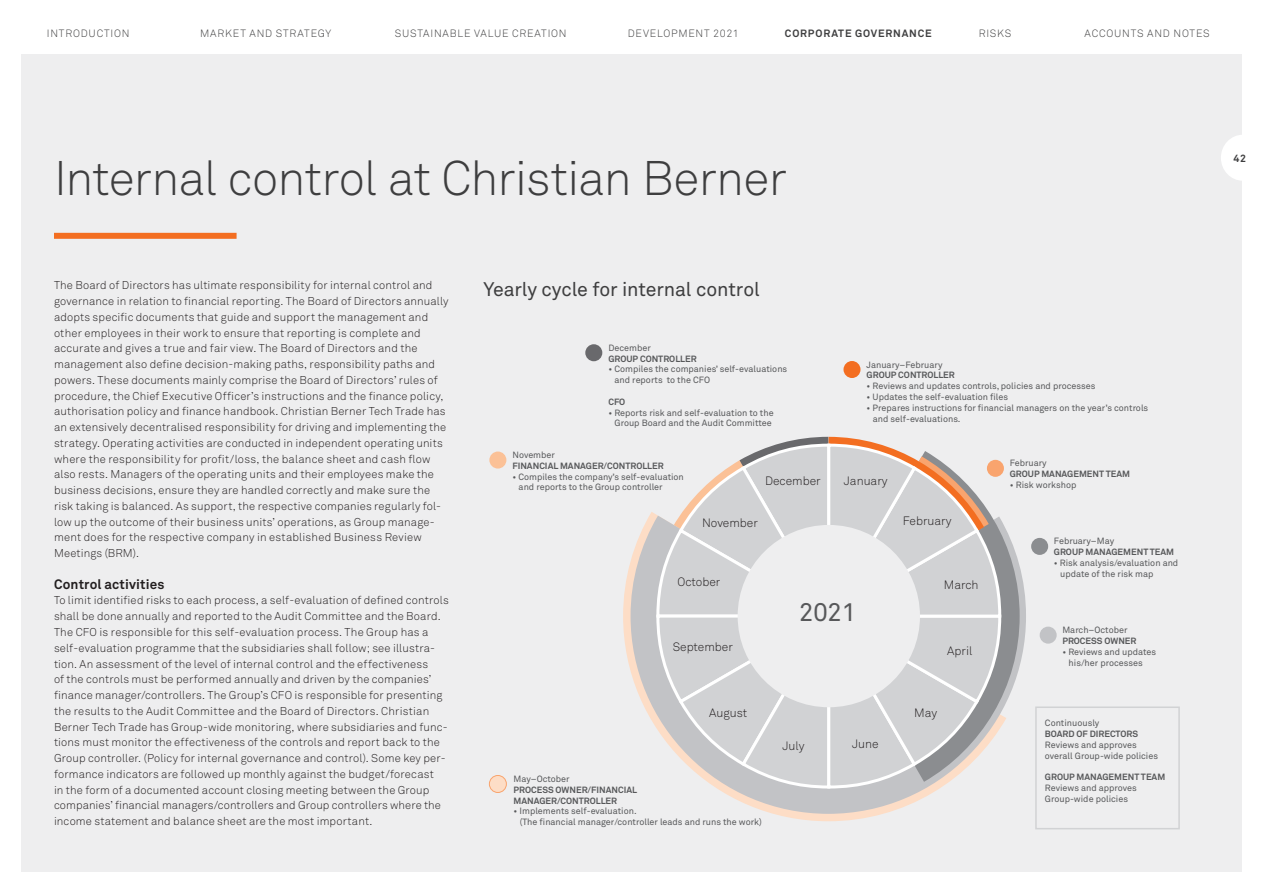
<style>
.page{position:relative;width:1263px;height:893px;background:#fff}
.page>*{position:absolute;margin:0;border:0;box-sizing:border-box;transform-origin:0 0}
.F_07_Huvudrubrik{font:48px "Akkurat Light Pro";letter-spacing:-.02em;color:#3e3e3f}
.t1{font:25.5px "Akkurat Pro";color:#57585a}
.F_08_b_Mellanrubrik{font:19.5px "Akkurat Pro";letter-spacing:-.005em;color:#3e3e3f}
.F_03_Mell_1{font:700 13.5px "Akkurat Pro";letter-spacing:.01em;color:#231f20}
.t2{font:12px "Akkurat Light Pro";color:#231f20}
.F_01_Bröd_u_indrag{font:11.25px/15.8px "Akkurat Light Pro";letter-spacing:.01em;color:#231f20}
.t3{font:10.5px "Akkurat Light Pro";letter-spacing:.075em;color:#3e3e3f}
.F_22_Navigering_AKTI{font:700 10.5px "Akkurat Pro";letter-spacing:.075em;color:#3e3e3f}
.t4{font:9px/10.8px "Akkurat Pro";color:#57585a}
.t5{font:700 9px/10.8px "Akkurat Pro";color:#57585a}
.t6{font:9px/10.8px "Akkurat Pro";color:#57585a}
.s1{font-weight:400}
.s2{font-weight:700}
.s3{font-style:inherit}
</style>
<div class="page">
<div style="left:21px;top:54px;width:1221px;height:818px;background:#eeeeef"></div>
<svg style="left:623px;top:512px;width:258px;height:309px"></svg>
<svg style="left:630px;top:516px;width:396px;height:298px"></svg>
<svg style="left:1003px;top:465px;width:17px;height:317px"></svg>
<div style="left:489px;top:775px;width:17px;height:17px;background:#fdddc6;border-radius:50%"></div>
<div style="left:489px;top:775px;width:18px;height:18px;border:1px solid #f9a46e;border-radius:50%"></div>
<div style="left:1040px;top:627px;width:17px;height:17px;background:#c2c3c6;border-radius:50%"></div>
<div style="left:1031px;top:538px;width:17px;height:17px;background:#8b8d90;border-radius:50%"></div>
<div style="left:843px;top:361px;width:17px;height:17px;background:#f36e21;border-radius:50%"></div>
<div style="left:489px;top:452px;width:17px;height:17px;background:#fbc197;border-radius:50%"></div>
<div style="left:585px;top:344px;width:17px;height:17px;background:#69696c;border-radius:50%"></div>
<svg style="left:655px;top:437px;width:348px;height:353px"></svg>
<div style="left:738px;top:525px;width:182px;height:182px;background:#eeeeef;border-radius:50%"></div>
<div style="left:1035px;top:706px;width:145px;height:123px;border:2px solid #d1d2d4"></div>
<div style="left:54px;top:233px;width:183px;height:6px;background:#f36e21"></div>
<svg style="left:1221px;top:135px;width:21px;height:46px"></svg>
<p class="t3" style="left:47px;top:27px;width:84px">INTRODUCTION</p>
<p class="t3" style="left:200px;top:27px;width:133px">MARKET AND STRATEGY</p>
<p class="t3" style="left:395px;top:27px;width:173px">SUSTAINABLE VALUE CREATION</p>
<p class="t3" style="left:628px;top:27px;width:113px">DEVELOPMENT 2021</p>
<p class="t3" style="left:979px;top:27px;width:34px">RISKS</p>
<p class="t3" style="left:1084px;top:27px;width:127px">ACCOUNTS AND NOTES</p>
<p class="F_22_Navigering_AKTI" style="left:785px;top:27px;width:148px">CORPORATE GOVERNANCE</p>
<p class="F_07_Huvudrubrik" style="left:54px;top:150px;width:734px">Internal control at Christian Berner</p>
<p class="F_01_Bröd_u_indrag" style="left:54px;top:278px;width:396px">The Board of Directors has ultimate responsibility for internal control and governance in relation to financial reporting. The Board of Directors annually adopts specific documents that guide and support the management and other employees in their work to ensure that reporting is complete and accurate and gives a true and fair view. The Board of Directors and the management also define decision-making paths, responsibility paths and powers. These documents mainly comprise the Board of Directors’ rules of procedure, the Chief Executive Officer’s instructions and the finance policy, authorisation policy and finance handbook. Christian Berner Tech Trade has an extensively decentralised responsibility for driving and implementing the strategy. Operating activities are conducted in independent operating units where the responsibility for profit/loss, the balance sheet and cash flow also rests. Managers of the operating units and their employees make the business decisions, ensure they are handled correctly and make sure the risk taking is balanced. As support, the respective companies regularly fol&shy;low up the outcome of their business units’ operations, as Group manage&shy;ment does for the respective company in established Business Review Meetings (BRM).</p>
<p class="F_03_Mell_1" style="left:54px;top:576px;width:112px">Control activities</p>
<p class="F_01_Bröd_u_indrag" style="left:54px;top:593px;width:396px">To limit identified risks to each process, a self-evaluation of defined controls shall be done annually and reported to the Audit Committee and the Board.<br>The CFO is responsible for this self-evaluation process. The Group has a self-evaluation programme that the subsidiaries shall follow; see illustra&shy;tion. An assessment of the level of internal control and the effectiveness<br>of the controls must be performed annually and driven by the companies’ finance manager/controllers. The Group’s CFO is responsible for presenting the results to the Audit Committee and the Board of Directors. Christian Berner Tech Trade has Group-wide monitoring, where subsidiaries and func&shy;tions must monitor the effectiveness of the controls and report back to the Group controller. (Policy for internal governance and control). Some key per&shy;formance indicators are followed up monthly against the budget/forecast<br>in the form of a documented account closing meeting between the Group companies’ financial managers/controllers and Group controllers where the income statement and balance sheet are the most important.</p>
<p class="F_08_b_Mellanrubrik" style="left:483px;top:278px;width:278px">Yearly cycle for internal control</p>
<p class="t5" style="left:608px;top:342px;width:90px"><span class="s1">December<br></span>GROUP CONTROLLER</p>
<p class="t4" style="left:615px;top:364px;width:174px;text-indent:-6px">• Compiles the companies’ self-evaluations and reports to the CFO</p>
<p class="t5" style="left:608px;top:396px;width:18px">CFO</p>
<p class="t4" style="left:608px;top:407px;width:167px;text-align:center">• Reports risk and self-evaluation to the<br>Group Board and the Audit Committee</p>
<p class="t5" style="left:512px;top:450px;width:153px"><span class="s1">November<br></span>FINANCIAL MANAGER/CONTROLLER</p>
<p class="t4" style="left:519px;top:471px;width:167px;text-indent:-6px">• Compiles the company’s self-evaluation and reports to the Group controller</p>
<p class="t2" style="left:765px;top:474px;width:57px">December</p>
<p class="t2" style="left:702px;top:516px;width:57px">November</p>
<p class="t2" style="left:677px;top:574px;width:44px">October</p>
<p class="t6" style="left:867px;top:359px;width:90px">January–February<br><span class="s2">GROUP CONTROLLER</span></p>
<p class="t4" style="left:867px;top:381px;width:230px">• Reviews and updates controls, policies and processes</p>
<p class="t4" style="left:867px;top:392px;width:143px">• Updates the self-evaluation files</p>
<p class="t4" style="left:873px;top:402px;width:277px;text-indent:-6px">• Prepares instructions for financial managers on the year’s controls and self-evaluations.</p>
<p class="t5" style="left:1010px;top:458px;width:122px"><span class="s1">February<br></span>GROUP MANAGEMENT TEAM</p>
<p class="t4" style="left:1010px;top:480px;width:68px">• Risk workshop</p>
<p class="t2" style="left:844px;top:474px;width:45px">January</p>
<p class="t2" style="left:903px;top:514px;width:50px">February</p>
<p class="t2" style="left:944px;top:577px;width:36px">March</p>
<p class="t5" style="left:1054px;top:536px;width:122px"><span class="s1">February–May<br></span>GROUP MANAGEMENT TEAM</p>
<p class="t4" style="left:1060px;top:558px;width:120px;text-indent:-6px">• Risk analysis/evaluation and update of the risk map</p>
<p class="t2" style="left:673px;top:639px;width:62px">September</p>
<p class="t1" style="left:799px;top:598px;width:59px">2021</p>
<p class="t2" style="left:709px;top:705px;width:39px">August</p>
<p class="t5" style="left:513px;top:773px;width:125px"><span class="s1">May–October<br></span>PROCESS OWNER/FINANCIAL<br>MANAGER/CONTROLLER</p>
<p class="t4" style="left:520px;top:806px;width:244px;text-indent:-6px">• Implements self-evaluation.<br>(The financial manager/controller leads and runs the work)</p>
<p class="t2" style="left:782px;top:738px;width:24px">July</p>
<p class="t2" style="left:852px;top:736px;width:28px">June</p>
<p class="t2" style="left:947px;top:643px;width:27px">April</p>
<p class="t2" style="left:914px;top:705px;width:24px">May</p>
<p class="t6" style="left:1062px;top:625px;width:76px">March–October<br><span class="s2">PROCESS OWNER</span></p>
<p class="t4" style="left:1068px;top:646px;width:89px;text-indent:-6px">• Reviews and updates his/her processes</p>
<p class="t4" style="left:1045px;top:718px;width:115px"><span class="s3">Continuously<br></span><span class="s2">BOARD OF DIRECTORS<br></span>Reviews and approves overall Group-wide policies</p>
<p class="t4" style="left:1045px;top:772px;width:122px"><span class="s2">GROUP MANAGEMENT TEAM<br></span>Reviews and approves<br>Group-wide policies</p>
<p class="F_22_Navigering_AKTI" style="left:1233px;top:152px;width:14px">42</p>
</div>
